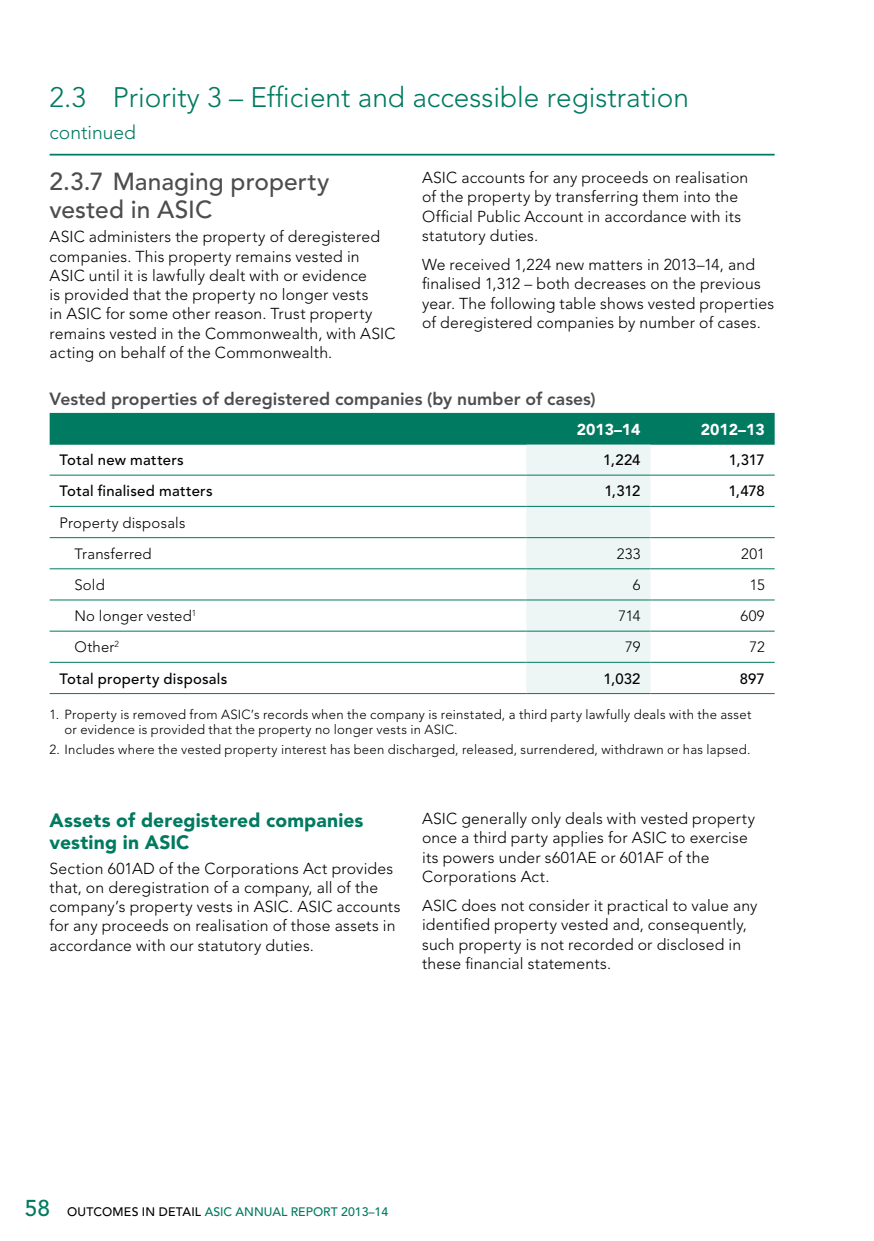
<style>
.page{position:relative;width:874px;height:1241px;background:#fff}
.page>*{position:absolute;margin:0;border:0;box-sizing:border-box;transform-origin:0 0}
.t1{font:300 28px "Avenir";color:#007a60}
._01_Head_1_grey{font:500 24.5px/28px "Avenir";color:#4d4d4f}
._01_Head_2_blue{font:900 19.25px/22.8px "Avenir";letter-spacing:.005em;color:#007a60}
.t2{font:300 19.25px "Avenir";color:#007a60}
.t3{font:800 17.5px "Avenir";color:#4d4d4f}
._02_Body{font:300 15.75px/19.2px "Avenir";letter-spacing:.01em;color:#000}
._03_Ediotial_Table_H{font:900 15.75px "Avenir";color:#fff}
._03_Table_Body_8_5{font:500 14.88px "Avenir";letter-spacing:.02em;color:#000}
._03_Table_Body_8_5-2{font:300 14.88px "Avenir";letter-spacing:.015em;color:#000}
._03_Table_Figures_8{font:500 14.88px "Avenir";letter-spacing:-.01em;color:#000}
._03_Table_Figures_8-2{font:300 14.88px "Avenir";letter-spacing:-.005em;color:#000}
._04_Footnotes{font:300 13.12px/14.9px "Avenir";letter-spacing:.02em;color:#000}
._04_Footnotes_Last{font:300 13.12px "Avenir";letter-spacing:.02em;color:#000}
.t4{font:500 12.25px "Avenir";color:#007a60}
.s1{font-size:22.75px}
.s2{color:#000}
</style>
<div class="page">
<hr style="left:50px;top:154px;width:724px;height:1px;background:#007a60">
<svg style="left:50px;top:413px;width:724px;height:280px"></svg>
<hr style="left:526px;top:474px;width:124px;height:1px;background:#007a60">
<hr style="left:650px;top:474px;width:124px;height:1px;background:#007a60">
<hr style="left:50px;top:506px;width:476px;height:1px;background:#007a60">
<hr style="left:526px;top:506px;width:124px;height:1px;background:#007a60">
<hr style="left:650px;top:506px;width:124px;height:1px;background:#007a60">
<hr style="left:50px;top:537px;width:476px;height:1px;background:#007a60">
<hr style="left:526px;top:537px;width:124px;height:1px;background:#007a60">
<hr style="left:650px;top:537px;width:124px;height:1px;background:#007a60">
<hr style="left:50px;top:568px;width:476px;height:1px;background:#007a60">
<hr style="left:526px;top:568px;width:124px;height:1px;background:#007a60">
<hr style="left:650px;top:568px;width:124px;height:1px;background:#007a60">
<hr style="left:50px;top:474px;width:476px;height:1px;background:#007a60">
<hr style="left:50px;top:599px;width:476px;height:1px;background:#007a60">
<hr style="left:526px;top:599px;width:124px;height:1px;background:#007a60">
<hr style="left:650px;top:599px;width:124px;height:1px;background:#007a60">
<hr style="left:50px;top:630px;width:476px;height:1px;background:#007a60">
<hr style="left:526px;top:630px;width:124px;height:1px;background:#007a60">
<hr style="left:650px;top:630px;width:124px;height:1px;background:#007a60">
<hr style="left:50px;top:661px;width:476px;height:1px;background:#007a60">
<hr style="left:526px;top:661px;width:124px;height:1px;background:#007a60">
<hr style="left:650px;top:661px;width:124px;height:1px;background:#007a60">
<hr style="left:50px;top:693px;width:476px;height:1px;background:#007a60">
<hr style="left:526px;top:693px;width:124px;height:1px;background:#007a60">
<hr style="left:650px;top:693px;width:124px;height:1px;background:#007a60">
<h1 class="t1" style="left:50px;top:81px;width:640px">2.3 Priority 3 – Efficient and accessible registration</h1>
<p class="t2" style="left:50px;top:121px;width:88px">continued</p>
<h1 class="_01_Head_1_grey" style="left:50px;top:168px;width:281px">2.3.7 Managing property vested in ASIC</h1>
<p class="_02_Body" style="left:50px;top:227px;width:347px">ASIC administers the property of deregistered companies. This property remains vested in ASIC until it is lawfully dealt with or evidence<br>is provided that the property no longer vests<br>in ASIC for some other reason. Trust property remains vested in the Commonwealth, with ASIC acting on behalf of the Commonwealth.</p>
<p class="_02_Body" style="left:422px;top:168px;width:327px">ASIC accounts for any proceeds on realisation of the property by transferring them into the Official Public Account in accordance with its statutory duties.</p>
<p class="_02_Body" style="left:422px;top:255px;width:353px">We received 1,224 new matters in 2013–14, and finalised 1,312 – both decreases on the previous year. The following table shows vested properties of deregistered companies by number of cases.</p>
<h2 class="t3" style="left:50px;top:389px;width:547px">Vested properties of deregistered companies (by number of cases)</h2>
<p class="_03_Ediotial_Table_H" style="left:576px;top:420px;width:65px">2013–14</p>
<p class="_03_Ediotial_Table_H" style="left:700px;top:420px;width:65px">2012–13</p>
<p class="_03_Table_Body_8_5" style="left:60px;top:451px;width:126px">Total new matters</p>
<p class="_03_Table_Figures_8" style="left:603px;top:451px;width:39px">1,224</p>
<p class="_03_Table_Figures_8" style="left:728px;top:451px;width:38px">1,317</p>
<p class="_03_Table_Body_8_5" style="left:60px;top:482px;width:154px">Total finalised matters</p>
<p class="_03_Table_Figures_8" style="left:604px;top:482px;width:38px">1,312</p>
<p class="_03_Table_Figures_8" style="left:728px;top:482px;width:38px">1,478</p>
<p class="_03_Table_Body_8_5-2" style="left:60px;top:513px;width:127px">Property disposals</p>
<p class="_03_Table_Body_8_5-2" style="left:74px;top:545px;width:79px">Transferred</p>
<p class="_03_Table_Figures_8-2" style="left:616px;top:545px;width:25px">233</p>
<p class="_03_Table_Figures_8-2" style="left:740px;top:545px;width:25px">201</p>
<p class="_03_Table_Body_8_5-2" style="left:74px;top:576px;width:32px">Sold</p>
<p class="_03_Table_Figures_8-2" style="left:632px;top:576px;width:9px">6</p>
<p class="_03_Table_Figures_8-2" style="left:749px;top:576px;width:16px">15</p>
<p class="_03_Table_Body_8_5-2" style="left:74px;top:607px;width:123px">No longer vested<sup>1</sup></p>
<p class="_03_Table_Figures_8-2" style="left:618px;top:607px;width:24px">714</p>
<p class="_03_Table_Figures_8-2" style="left:740px;top:607px;width:26px">609</p>
<p class="_03_Table_Body_8_5-2" style="left:74px;top:638px;width:46px">Other<sup>2</sup></p>
<p class="_03_Table_Figures_8-2" style="left:625px;top:638px;width:17px">79</p>
<p class="_03_Table_Figures_8-2" style="left:749px;top:638px;width:17px">72</p>
<p class="_03_Table_Body_8_5" style="left:60px;top:669px;width:169px">Total property disposals</p>
<p class="_03_Table_Figures_8" style="left:603px;top:669px;width:39px">1,032</p>
<p class="_03_Table_Figures_8" style="left:739px;top:669px;width:27px">897</p>
<p class="_04_Footnotes" style="left:64px;top:706px;width:688px;text-indent:-15px">1. Property is removed from ASIC’s records when the company is reinstated, a third party lawfully deals with the asset or evidence is provided that the property no longer vests in ASIC.</p>
<p class="_04_Footnotes_Last" style="left:50px;top:741px;width:702px">2. Includes where the vested property interest has been discharged, released, surrendered, withdrawn or has lapsed.</p>
<h2 class="_01_Head_2_blue" style="left:50px;top:808px;width:315px">Assets of deregistered companies vesting in ASIC</h2>
<p class="_02_Body" style="left:50px;top:858px;width:352px">Section 601AD of the Corporations Act provides that, on deregistration of a company, all of the company’s property vests in ASIC. ASIC accounts for any proceeds on realisation of those assets in accordance with our statutory duties.</p>
<p class="_02_Body" style="left:422px;top:808px;width:334px">ASIC generally only deals with vested property once a third party applies for ASIC to exercise its powers under s601AE or 601AF of the Corporations Act.</p>
<p class="_02_Body" style="left:422px;top:895px;width:336px">ASIC does not consider it practical to value any identified property vested and, consequently, such property is not recorded or disclosed in these financial statements.</p>
<p class="t4" style="left:25px;top:1204px;width:365px"><span class="s1">58</span> <span class="s2">OUTCOMES IN DETAIL</span> ASIC ANNUAL REPORT 2013–14</p>
</div>
